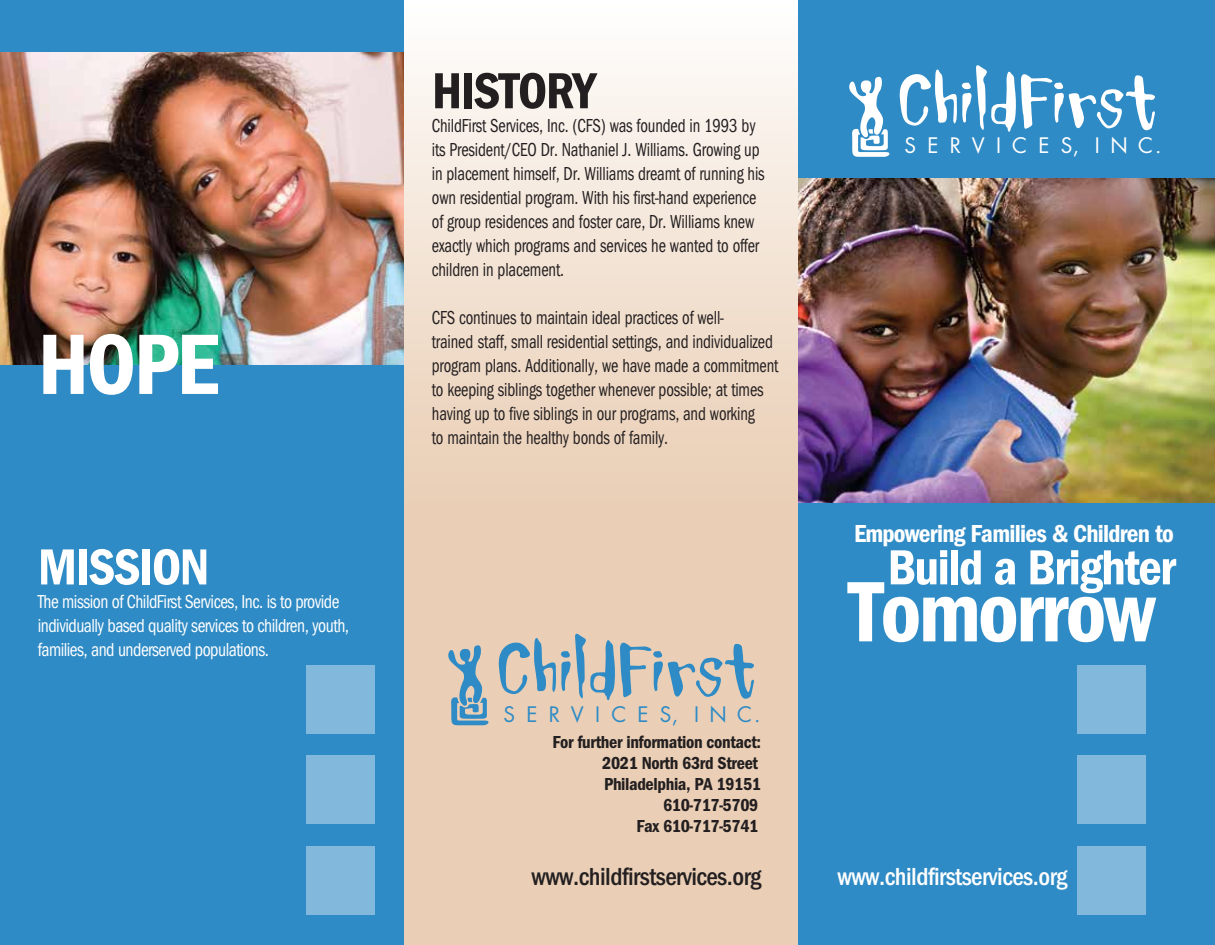
<style>
.page{position:relative;width:1215px;height:945px;background:#fff}
.page>*{position:absolute;margin:0;border:0;box-sizing:border-box;transform-origin:0 0}
.t1{font:600 condensed 88.65px "Franklin Gothic EF";letter-spacing:-.03em;color:#fff}
.t2{font:600 condensed 52.5px "Franklin Gothic EF";color:#231f20}
.t3{font:600 condensed 52.5px "Franklin Gothic EF";color:#fff}
.t4{font:600 condensed 51px "Franklin Gothic EF";letter-spacing:-.03em;color:#fff}
.t5{font:600 condensed 25.5px "Franklin Gothic EF";letter-spacing:-.03em;color:#fff}
.t6{font:500 condensed 25.5px "Franklin Gothic EF";letter-spacing:-.02em;color:#fff}
.t7{font:500 condensed 25.5px "Franklin Gothic EF";letter-spacing:-.02em;color:#231f20}
.t8{font:20.85px "Futura";letter-spacing:.54em;color:#fff}
.t9{font:20.85px "Futura";letter-spacing:.54em;color:#2f8bc5}
.t10{font:condensed 19.5px/24px "Franklin Gothic EF";letter-spacing:-.01em;color:#231f20;scale:.85 1}
.t11{font:condensed 19.5px/24px "Franklin Gothic EF";letter-spacing:-.03em;color:#fff;scale:.9 1}
.t12{font:600 condensed 18px/21px "Franklin Gothic EF";letter-spacing:-.02em;color:#231f20;text-align:right}
</style>
<div class="page">
<div style="left:798px;top:0;width:417px;height:945px;background:#2f8bc5"></div>
<svg style="left:403px;top:0;width:395px;height:945px;background:#efdbc9"></svg>
<svg style="left:849px;top:77px;width:40px;height:80px"></svg>
<svg style="left:899px;top:65px;width:256px;height:67px"></svg>
<svg style="left:447px;top:645px;width:41px;height:80px;background:#92afbc"></svg>
<svg style="left:498px;top:632px;width:256px;height:71px;background:#bbbeb9"></svg>
<div style="left:0;top:0;width:403px;height:945px;background:#2f8bc5"></div>
<div style="left:306px;top:665px;width:68px;height:69px;background:#81b8db"></div>
<div style="left:306px;top:756px;width:68px;height:68px;background:#81b8db"></div>
<div style="left:306px;top:846px;width:68px;height:69px;background:#81b8db"></div>
<div style="left:1078px;top:665px;width:68px;height:69px;background:#81b8db"></div>
<div style="left:1078px;top:756px;width:68px;height:68px;background:#81b8db"></div>
<div style="left:1078px;top:846px;width:68px;height:69px;background:#81b8db"></div>
<img style="left:798px;top:178px;width:417px;height:325px">
<img style="left:0;top:53px;width:403px;height:311px">
<h1 class="t1" style="left:38px;top:314px;width:183px">HOPE</h1>
<h2 class="t3" style="left:38px;top:537px;width:173px">MISSION</h2>
<p class="t11" style="left:38px;top:590px;width:347px">The mission of ChildFirst Services, Inc. is to provide individually based quality services to children, youth, families, and underserved populations.</p>
<h2 class="t2" style="left:432px;top:61px;width:169px">HISTORY</h2>
<p class="t10" style="left:432px;top:114px;width:393px">ChildFirst Services, Inc. (CFS) was founded in 1993 by its President/CEO Dr. Nathaniel J. Williams. Growing up in placement himself, Dr. Williams dreamt of running his own residential program. With his first-hand experience of group residences and foster care, Dr. Williams knew exactly which programs and services he wanted to offer children in placement.</p>
<p class="t10" style="left:432px;top:306px;width:409px">CFS continues to maintain ideal practices of well-<br>trained staff, small residential settings, and individualized program plans. Additionally, we have made a commitment to keeping siblings together whenever possible; at times having up to five siblings in our programs, and working<br>to maintain the healthy bonds of family.</p>
<p class="t9" style="left:504px;top:701px;width:258px">SERVICES, INC.</p>
<p class="t12" style="left:553px;top:731px;width:210px">For further information contact:<br>2021 North 63rd Street<br>Philadelphia, PA 19151<br>610-717-5709<br>Fax 610-717-5741</p>
<h3 class="t7" style="left:532px;top:862px;width:231px">www.childfirstservices.org</h3>
<p class="t8" style="left:905px;top:132px;width:258px">SERVICES, INC.</p>
<h3 class="t5" style="left:854px;top:519px;width:321px">Empowering Families &amp; Children to</h3>
<h3 class="t4" style="left:888px;top:538px;width:290px">Build a Brighter</h3>
<h1 class="t1" style="left:848px;top:561px;width:308px">Tomorrow</h1>
<h3 class="t6" style="left:838px;top:862px;width:231px">www.childfirstservices.org</h3>
</div>
